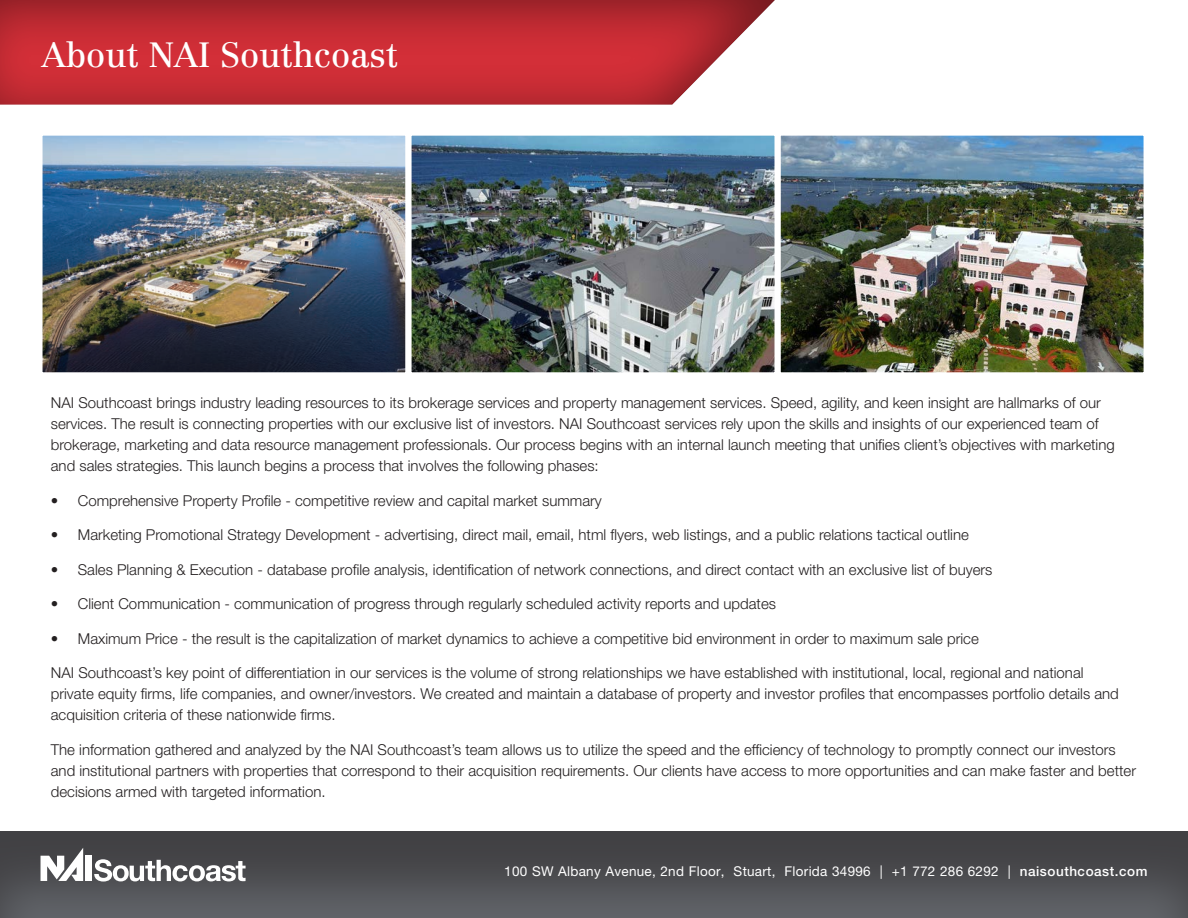
<style>
.page{position:relative;width:1188px;height:918px;background:#fff}
.page>*{position:absolute;margin:0;border:0;box-sizing:border-box;transform-origin:0 0}
.t1{font:34.5px "Centennial LT Std";color:#fff}
.t2{font:300 15px/21px "Helvetica Neue LT Std";color:#231f20}
.t3{font:13.5px "Helvetica Neue LT Std";letter-spacing:.02em;color:#fff}
.s1{font-weight:500}
</style>
<div class="page">
<div style="left:0;top:830px;width:1188px;height:88px;background:#231f20;opacity:.51"></div>
<div style="left:85px;top:856px;width:7px;height:25px;background:#fff"></div>
<svg style="left:41px;top:848px;width:42px;height:33px"></svg>
<svg style="left:94px;top:859px;width:152px;height:23px"></svg>
<img style="left:44px;top:137px;width:1099px;height:234px">
<div style="left:37px;top:130px;width:374px;height:248px;border:6px solid #fff"></div>
<div style="left:775px;top:130px;width:375px;height:248px;border:6px solid #fff"></div>
<div style="left:0;top:0;width:776px;height:106px;background:#231f20;opacity:.51"></div>
<div style="left:406px;top:130px;width:375px;height:248px;border:6px solid #fff"></div>
<p class="t1" style="left:42px;top:34px;width:358px">About NAI Southcoast</p>
<p class="t2" style="left:51px;top:392px;width:1065px">NAI Southcoast brings industry leading resources to its brokerage services and property management services. Speed, agility, and keen insight are hallmarks of our services. The result is connecting properties with our exclusive list of investors. NAI Southcoast services rely upon the skills and insights of our experienced team of brokerage, marketing and data resource management professionals. Our process begins with an internal launch meeting that unifies client’s objectives with marketing and sales strategies. This launch begins a process that involves the following phases:</p>
<p class="t2" style="left:51px;top:490px;width:553px">• Comprehensive Property Profile - competitive review and capital market summary</p>
<p class="t2" style="left:51px;top:524px;width:920px">• Marketing Promotional Strategy Development - advertising, direct mail, email, html flyers, web listings, and a public relations tactical outline</p>
<p class="t2" style="left:51px;top:559px;width:943px">• Sales Planning &amp; Execution - database profile analysis, identification of network connections, and direct contact with an exclusive list of buyers</p>
<p class="t2" style="left:51px;top:593px;width:727px">• Client Communication - communication of progress through regularly scheduled activity reports and updates</p>
<p class="t2" style="left:51px;top:628px;width:929px">• Maximum Price - the result is the capitalization of market dynamics to achieve a competitive bid environment in order to maximum sale price</p>
<p class="t2" style="left:51px;top:662px;width:1069px">NAI Southcoast’s key point of differentiation in our services is the volume of strong relationships we have established with institutional, local, regional and national private equity firms, life companies, and owner/investors. We created and maintain a database of property and investor profiles that encompasses portfolio details and acquisition criteria of these nationwide firms.</p>
<p class="t2" style="left:51px;top:739px;width:1087px">The information gathered and analyzed by the NAI Southcoast’s team allows us to utilize the speed and the efficiency of technology to promptly connect our investors and institutional partners with properties that correspond to their acquisition requirements. Our clients have access to more opportunities and can make faster and better decisions armed with targeted information.</p>
<p class="t3" style="left:504px;top:864px;width:645px">100 SW Albany Avenue, 2nd Floor, Stuart, Florida 34996 | +1 772 286 6292 | <span class="s1">naisouthcoast.com</span></p>
</div>
